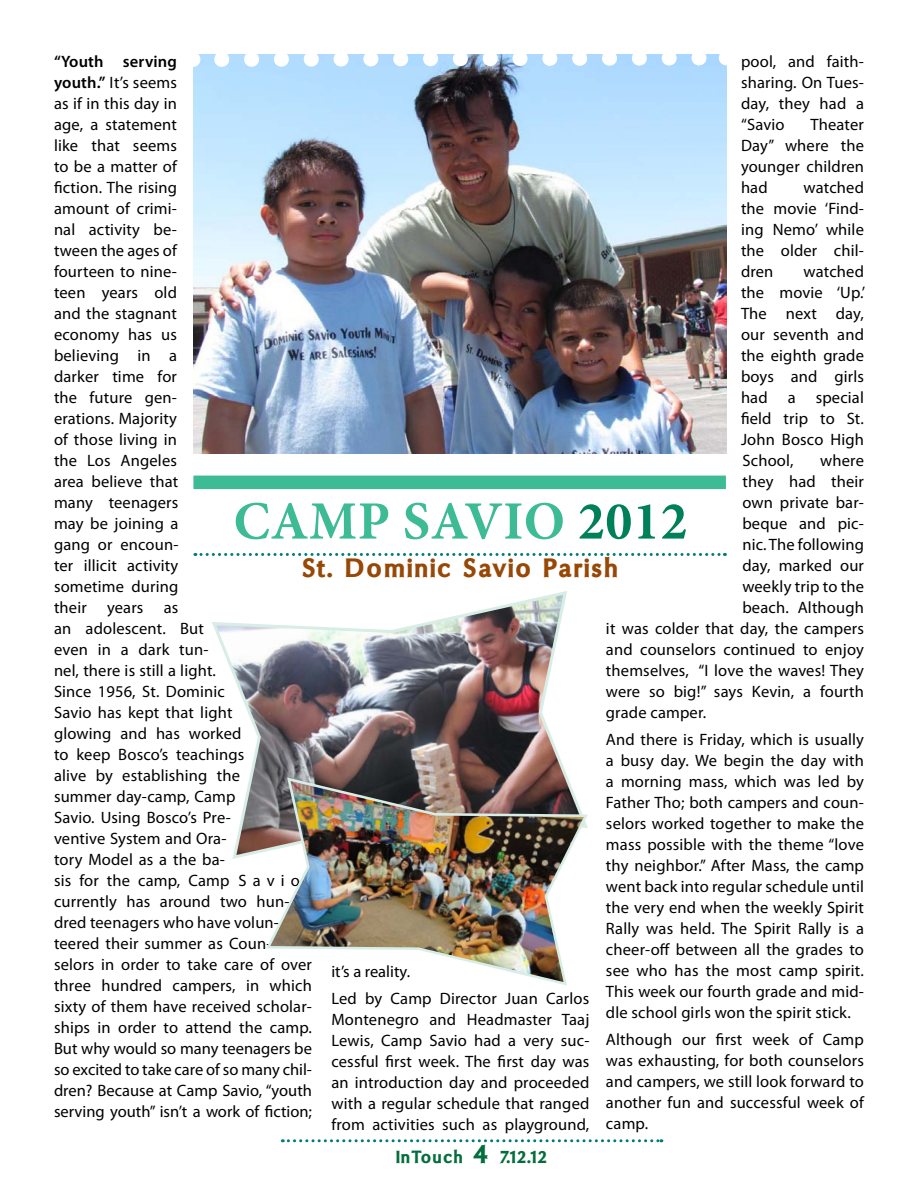
<style>
.page{position:relative;width:918px;height:1188px;background:#fff}
.page>*{position:absolute;margin:0;border:0;box-sizing:border-box;transform-origin:0 0}
.t1{font:700 54px "Minion Pro";letter-spacing:.01em;color:#3dbb95}
.t2{font:900 27px "Oregon LDO Ultra";letter-spacing:.1em;color:#984806}
.t3{font:900 18px "Oregon LDO Ultra";letter-spacing:.1em;color:#046d3d}
.t4{font:16.5px/21px "Myriad Pro";letter-spacing:.01em;color:#000;text-align:justify}
.s1{font-weight:600}
.s2{color:#008059}
.s3{font-size:27px}
</style>
<div class="page">
<svg style="left:282px;top:1139px;width:380px;height:3px"></svg>
<div style="left:193px;top:476px;width:533px;height:13px;background:#3dbb95"></div>
<svg style="left:195px;top:553px;width:530px;height:3px"></svg>
<img style="left:193px;top:54px;width:533px;height:400px">
<img style="left:212px;top:591px;width:355px;height:268px">
<img style="left:264px;top:776px;width:324px;height:210px">
<svg style="left:207px;top:54px;width:520px;height:20px"></svg>
<p class="t4" style="left:741px;top:51px;width:124px">pool, and faith&shy;sharing. On Tues&shy;day, they had a “Savio</p>
<p class="t4" style="left:54px;top:51px;width:260px;text-align:left"><span class="s1">“Youth serving<br>youth.”</span> It’s seems<br>as if in this day in<br>age, a statement<br>like that seems<br>to be a matter of<br>fiction. The rising<br>amount of crimi-<br>nal activity be-<br>tween the ages of<br>fourteen to nine-<br>teen years old<br>and the stagnant<br>economy has us<br>believing in a<br>darker time for<br>the future gen-<br>erations. Majority<br>of those living in<br>the Los Angeles<br>area believe that<br>many teenagers<br>may be joining a<br>gang or encoun-<br>ter illicit activity<br>sometime during<br>their years as<br>an adolescent. But<br>even in a dark tun-<br>nel, there is still a light.<br>Since 1956, St. Dominic<br>Savio has kept that light<br>glowing and has worked<br>to keep Bosco’s teachings<br>alive by establishing the<br>summer day-camp, Camp<br>Savio. Using Bosco’s Pre-<br>ventive System and Ora-<br>tory Model as a the ba-<br>sis for the camp, Camp S a v i o currently has around two hun&shy;dred teenagers who have volun&shy;teered their summer as Coun&shy;selors in order to take care of over three hundred campers, in which sixty of them have received scholar&shy;ships in order to attend the camp.<br>But why would so many teenagers be so excited to take care of so many chil&shy;dren? Because at Camp Savio, “youth serving youth” isn’t a work of fiction;</p>
<p class="t4" style="left:741px;top:114px;width:125px;text-indent:70px">Theater Day” where the younger children had</p>
<p class="t4" style="left:741px;top:177px;width:125px;text-indent:63px">watched the movie ‘Find&shy;ing Nemo’ while the older chil&shy;dren</p>
<p class="t4" style="left:741px;top:261px;width:126px;text-indent:63px">watched the movie ‘Up.’ The next day, our seventh and the eighth grade boys and girls had a special field trip to St.<br>John Bosco High School,</p>
<p class="t4" style="left:820px;top:450px;width:45px">where</p>
<p class="t4" style="left:742px;top:471px;width:123px">they had their</p>
<p class="t4" style="left:742px;top:492px;width:123px">own private bar-</p>
<p class="t4" style="left:742px;top:513px;width:123px">beque and pic-</p>
<p class="t4" style="left:742px;top:534px;width:123px">nic. The following</p>
<p class="t4" style="left:742px;top:555px;width:123px">day, marked our</p>
<p class="t4" style="left:742px;top:576px;width:123px">weekly trip to the</p>
<p class="t4" style="left:742px;top:597px;width:123px">beach. Although</p>
<p class="t4" style="left:606px;top:618px;width:259px">it was colder that day, the campers</p>
<p class="t4" style="left:606px;top:639px;width:259px">and counselors continued to enjoy</p>
<p class="t4" style="left:606px;top:660px;width:260px">themselves, “I love the waves! They</p>
<p class="t4" style="left:606px;top:681px;width:260px">were so big!” says Kevin, a fourth</p>
<p class="t4" style="left:606px;top:702px;width:102px">grade camper.</p>
<p class="t4" style="left:606px;top:729px;width:260px">And there is Friday, which is usually a busy day. We begin the day with a morning mass, which was led by Father Tho; both campers and coun&shy;selors worked together to make the mass possible with the theme “love thy neighbor.” After Mass, the camp went back into regular schedule until the very end when the weekly Spirit Rally was held. The Spirit Rally is a cheer-off between all the grades to see who has the most camp spirit.<br>This week our fourth grade and mid&shy;dle school girls won the spirit stick.</p>
<p class="t4" style="left:606px;top:1029px;width:259px">Although our first week of Camp was exhausting, for both counselors and campers, we still look forward to another fun and successful week of camp.</p>
<h1 class="t1" style="left:233px;top:483px;width:455px">CAMP SAVIO <span class="s2">2012</span></h1>
<h2 class="t2" style="left:302px;top:553px;width:316px">St. Dominic Savio Parish</h2>
<p class="t4" style="left:331px;top:958px;width:259px;line-height:27px">it’s a reality.<br>Led by Camp Director Juan Carlos</p>
<p class="t4" style="left:331px;top:1009px;width:260px">Montenegro and Headmaster Taaj Lewis, Camp Savio had a very suc&shy;cessful first week. The first day was an introduction day and proceeded with a regular schedule that ranged from activities such as playground,</p>
<p class="t3" style="left:397px;top:1147px;width:152px">InTouch <span class="s3">4</span> 7.12.12</p>
</div>
